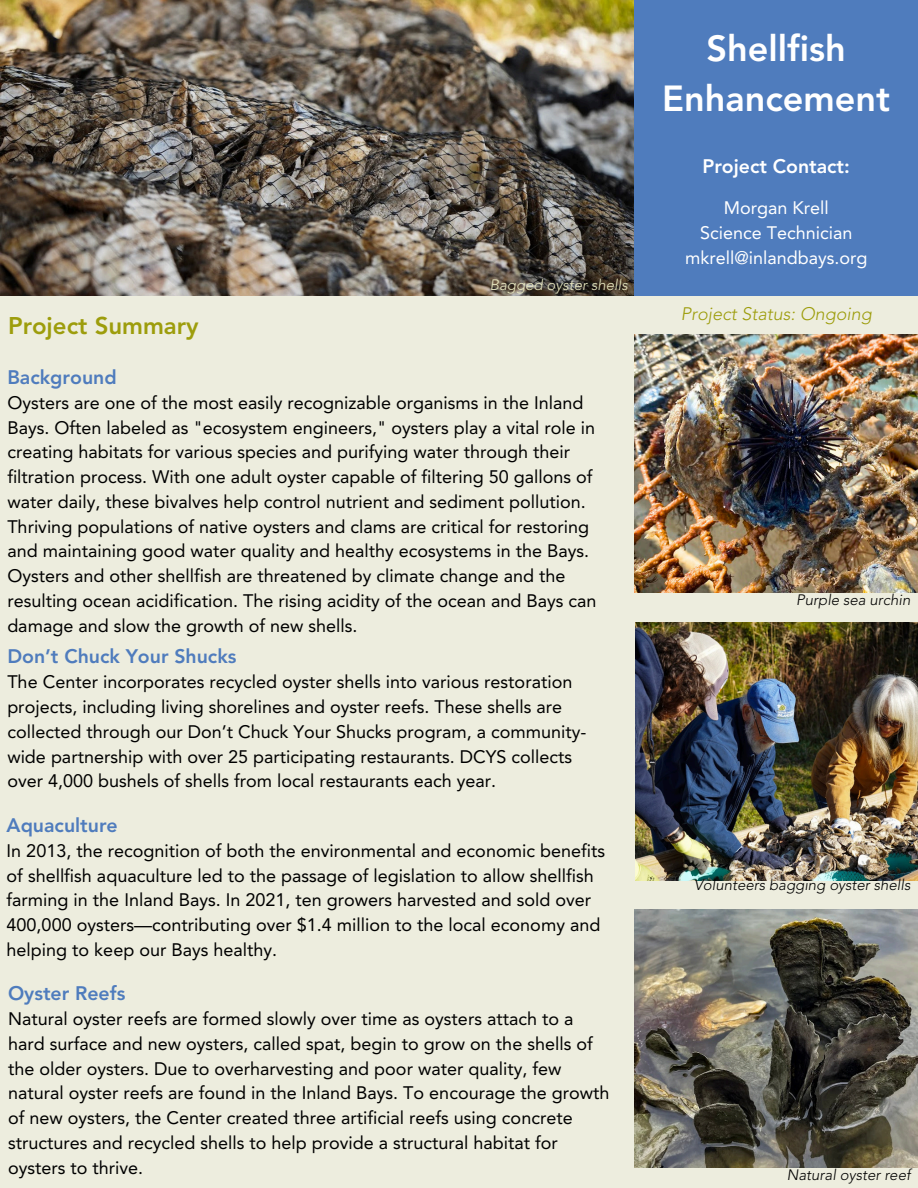
<style>
.page{position:relative;width:918px;height:1188px;background:#ededde}
.page>*{position:absolute;margin:0;border:0;box-sizing:border-box;transform-origin:0 0}
.t1{font:800 36px/49.5px "Avenir LT Std";color:#fff;text-align:center}
.t2{font:800 24px "Avenir LT Std";color:#9d9d0c}
.t3{font:800 19.5px "Avenir LT Std";color:#4f7cbd}
.t4{font:800 19.5px "Avenir LT Std";color:#fff}
.t5{font:18px/24.8px "Avenir LT Std";color:#000}
.t6{font:18px/25px "Avenir LT Std";color:#fff;text-align:center}
.t7{font:italic 300 18px "Avenir LT Std";color:#9d9d0c}
.t8{font:italic 300 15px "Avenir LT Std";color:#000}
.t9{font:italic 300 15px "Avenir LT Std";color:#e8e8c0}
</style>
<div class="page">
<img style="left:0;top:0;width:634px;height:296px">
<div style="left:634px;top:0;width:284px;height:296px;background:#4f7cbd"></div>
<img style="left:634px;top:335px;width:284px;height:258px">
<img style="left:635px;top:622px;width:283px;height:258px">
<img style="left:634px;top:910px;width:284px;height:258px">
<p class="t9" style="left:490px;top:278px;width:140px">Bagged oyster shells</p>
<h2 class="t2" style="left:8px;top:316px;width:192px">Project Summary</h2>
<h3 class="t3" style="left:7px;top:369px;width:111px">Background</h3>
<h4 class="t5" style="left:7px;top:392px;width:591px">Oysters are one of the most easily recognizable organisms in the Inland Bays. Often labeled as "ecosystem engineers," oysters play a vital role in creating habitats for various species and purifying water through their filtration process. With one adult oyster capable of filtering 50 gallons of water daily, these bivalves help control nutrient and sediment pollution.<br>Thriving populations of native oysters and clams are critical for restoring and maintaining good water quality and healthy ecosystems in the Bays.<br>Oysters and other shellfish are threatened by climate change and the resulting ocean acidification. The rising acidity of the ocean and Bays can damage and slow the growth of new shells.</h4>
<p class="t3" style="left:7px;top:649px;width:231px">Don’t Chuck Your Shucks</p>
<h1 class="t5" style="left:7px;top:671px;width:581px">The Center incorporates recycled oyster shells into various restoration projects, including living shorelines and oyster reefs. These shells are collected through our Don’t Chuck Your Shucks program, a community&shy;wide partnership with over 25 participating restaurants. DCYS collects over 4,000 bushels of shells from local restaurants each year.</h1>
<h3 class="t3" style="left:7px;top:817px;width:113px">Aquaculture</h3>
<h4 class="t5" style="left:7px;top:840px;width:600px">In 2013, the recognition of both the environmental and economic benefits of shellfish aquaculture led to the passage of legislation to allow shellfish farming in the Inland Bays. In 2021, ten growers harvested and sold over 400,000 oysters—contributing over $1.4 million to the local economy and helping to keep our Bays healthy.</h4>
<h3 class="t3" style="left:8px;top:985px;width:119px">Oyster Reefs</h3>
<h4 class="t5" style="left:8px;top:1008px;width:603px">Natural oyster reefs are formed slowly over time as oysters attach to a hard surface and new oysters, called spat, begin to grow on the shells of the older oysters. Due to overharvesting and poor water quality, few natural oyster reefs are found in the Inland Bays. To encourage the growth of new oysters, the Center created three artificial reefs using concrete structures and recycled shells to help provide a structural habitat for oysters to thrive.</h4>
<h3 class="t1" style="left:662px;top:27px;width:229px">Shellfish<br>Enhancement</h3>
<h3 class="t4" style="left:702px;top:158px;width:149px">Project Contact:</h3>
<h4 class="t6" style="left:685px;top:197px;width:184px">Morgan Krell<br>Science Technician mkrell@inlandbays.org</h4>
<h4 class="t7" style="left:681px;top:306px;width:193px">Project Status: Ongoing</h4>
<h4 class="t8" style="left:796px;top:594px;width:116px">Purple sea urchin</h4>
<p class="t8" style="left:694px;top:879px;width:218px">Volunteers bagging oyster shells</p>
<p class="t8" style="left:787px;top:1168px;width:125px">Natural oyster reef</p>
</div>
